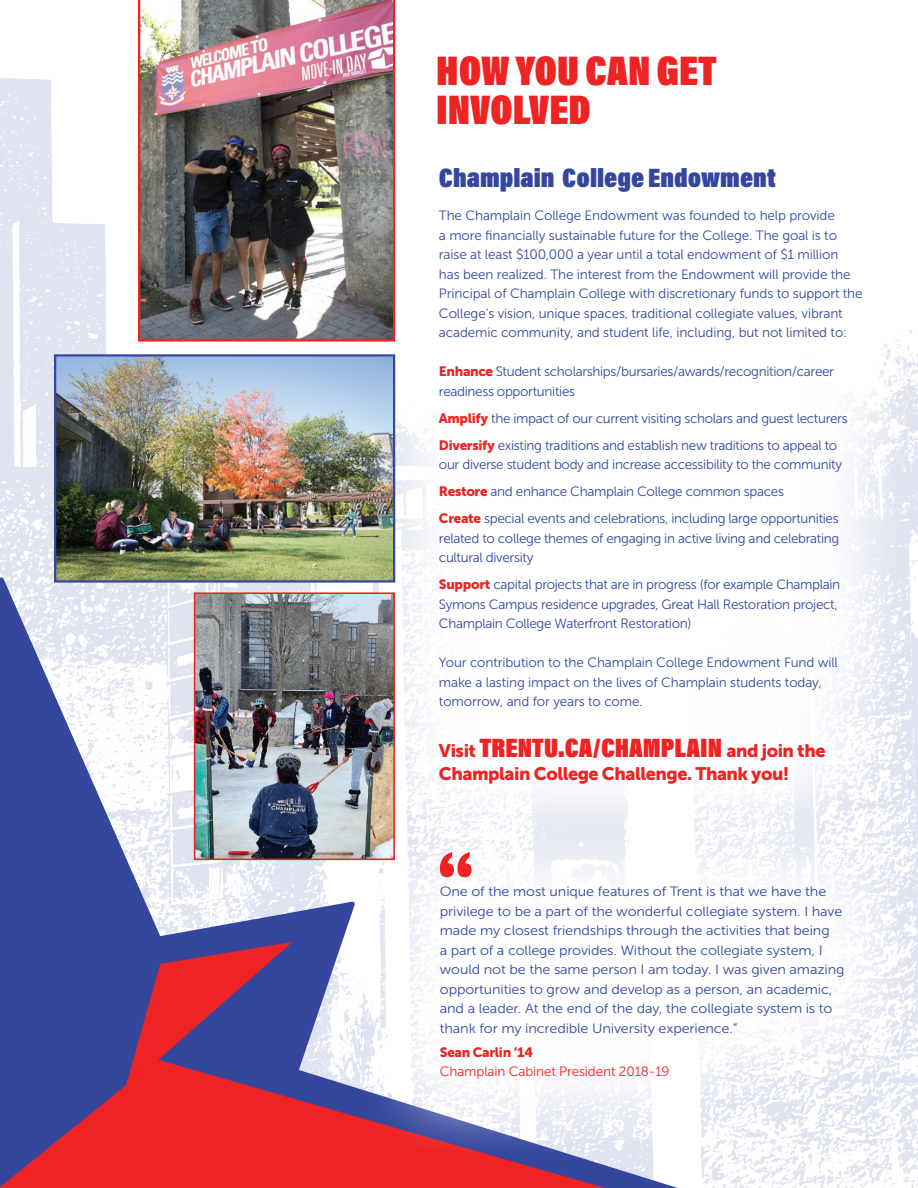
<style>
.page{position:relative;width:918px;height:1188px;background:#fff}
.page>*{position:absolute;margin:0;border:0;box-sizing:border-box;transform-origin:0 0}
.Back_H1{font:42px/39px "Acumin Variable Concept";color:#ee2323}
.t1{font:27px "Acumin Variable Concept";color:#ee2323}
.t2{font:27px "Acumin Variable Concept";color:#34479d}
.t3{font:18px "Museo Sans 900";letter-spacing:-.025em;color:#ee2323}
.t4{font:13.5px/19.5px "Museo Sans 300";letter-spacing:-.01em;color:#34479d}
.t5{font:13.5px/19.5px "Museo Sans 300";letter-spacing:-.01em;color:#34479d;scale:1.07 1}
.t6{font:13.5px "Museo Sans 300";letter-spacing:-.01em;color:#ee2323}
.t7{font:13.5px "Museo Sans 900";letter-spacing:-.025em;color:#ee2323}
.s1{font-family:"Museo Sans 900";color:#ee2323}
.s2{color:#231f20}
.s3{font-family:"Museo Sans 900";font-size:18px}
</style>
<div class="page">
<img style="left:0;top:0;width:918px;height:1188px">
<svg style="left:0;top:577px;width:696px;height:611px"></svg>
<svg style="left:0;top:1060px;width:605px;height:128px;background:#bb3148"></svg>
<svg style="left:125px;top:942px;width:167px;height:147px;background:#7e386c"></svg>
<div style="left:356px;top:802px;width:562px;height:360px;background:#fff;opacity:.95"></div>
<div style="left:355px;top:84px;width:563px;height:783px;background:#fff"></div>
<img style="left:138px;top:0;width:257px;height:342px">
<img style="left:57px;top:357px;width:335px;height:223px">
<div style="left:54px;top:354px;width:341px;height:229px;border:2px solid #34479d"></div>
<img style="left:197px;top:595px;width:195px;height:262px">
<div style="left:194px;top:592px;width:201px;height:268px;border:2px solid #ee2323"></div>
<svg style="left:440px;top:852px;width:32px;height:25px"></svg>
<p class="Back_H1" style="left:436px;top:49px;width:282px">HOW YOU CAN GET<br>INVOLVED</p>
<p class="t2" style="left:439px;top:159px;width:338px">Champlain College Endowment</p>
<p class="t4" style="left:439px;top:206px;width:425px">The Champlain College Endowment was founded to help provide<br>a more financially sustainable future for the College. The goal is to raise at least $100,000 a year until a total endowment of $1 million<br>has been realized. The interest from the Endowment will provide the Principal of Champlain College with discretionary funds to support the College’s vision, unique spaces, traditional collegiate values, vibrant academic community, and student life, including, but not limited to:</p>
<p class="t4" style="left:439px;top:362px;width:397px"><span class="s1">Enhance</span> Student scholarships/bursaries/awards/recognition/career</p>
<p class="t4" style="left:439px;top:381px;width:138px">readiness opportunities</p>
<p class="t4" style="left:439px;top:408px;width:410px"><span class="s1">Amplify</span> the impact of our current visiting scholars and guest lecturers</p>
<p class="t4" style="left:439px;top:435px;width:400px"><span class="s1">Diversify</span> existing traditions and establish new traditions to appeal to</p>
<p class="t4" style="left:439px;top:455px;width:405px">our diverse student body and increase accessibility to the community</p>
<p class="t4" style="left:439px;top:482px;width:347px"><span class="s1">Restore</span> and enhance Champlain College common spaces</p>
<p class="t4" style="left:439px;top:509px;width:401px"><span class="s1">Create</span> special events and celebrations, including large opportunities</p>
<p class="t4" style="left:439px;top:528px;width:402px">related to college themes of engaging in active living and celebrating</p>
<p class="t4" style="left:439px;top:548px;width:96px">cultural diversity</p>
<p class="t4" style="left:439px;top:575px;width:403px"><span class="s1">Support</span> capital projects that are in progress (for example Champlain</p>
<p class="t4" style="left:439px;top:594px;width:400px">Symons Campus residence upgrades, Great Hall Restoration project,</p>
<p class="t4" style="left:439px;top:614px;width:254px">Champlain College Waterfront Restoration)</p>
<p class="t4" style="left:439px;top:653px;width:401px">Your contribution to the Champlain College Endowment Fund will make a lasting impact on the lives of Champlain students today, tomorrow, and for years to come<span class="s2">.</span></p>
<p class="t1" style="left:439px;top:729px;width:388px"><span class="s3">Visit</span> TRENTU.CA/CHAMPLAIN <span class="s3">and join the</span></p>
<p class="t3" style="left:439px;top:763px;width:352px">Champlain College Challenge. Thank you!</p>
<p class="t5" style="left:440px;top:882px;width:380px">One of the most unique features of Trent is that we have the privilege to be a part of the wonderful collegiate system. I have made my closest friendships through the activities that being<br>a part of a college provides. Without the collegiate system, I would not be the same person I am today. I was given amazing opportunities to grow and develop as a person, an academic, and a leader. At the end of the day, the collegiate system is to thank for my incredible University experience.”</p>
<p class="t7" style="left:440px;top:1044px;width:95px">Sean Carlin ‘14</p>
<p class="t6" style="left:440px;top:1064px;width:231px">Champlain Cabinet President 2018-19</p>
</div>
